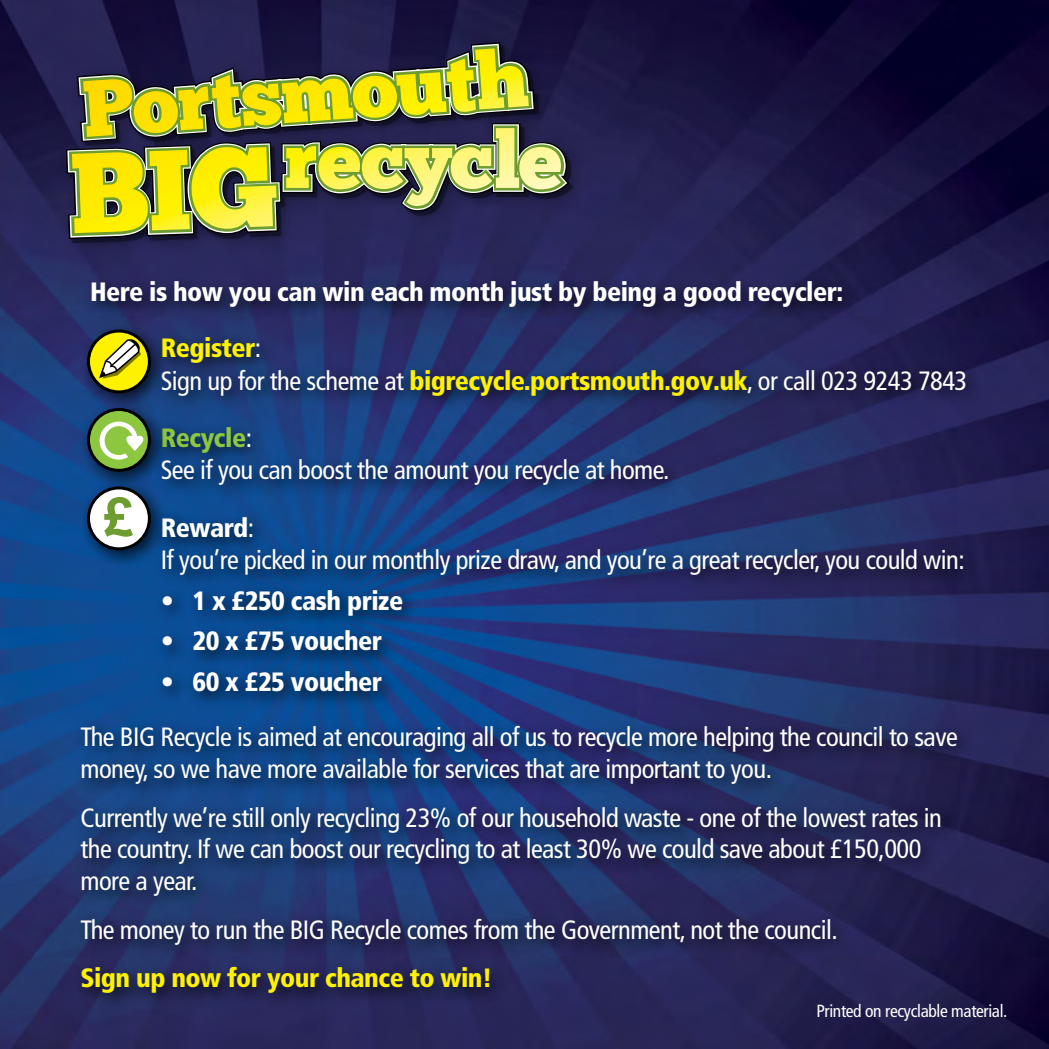
<style>
.page{position:relative;width:1049px;height:1049px;background:#fff}
.page>*{position:absolute;margin:0;border:0;box-sizing:border-box;transform-origin:0 0}
.t1{font:700 53.75px "Arial";color:#6d9d31}
.t2{font:condensed 26.5px/31.8px "Frutiger";letter-spacing:-.02em;color:#fff}
.t3{font:900 condensed 26.5px/56px "Frutiger";letter-spacing:-.02em;color:#fff}
.t4{font:900 condensed 26.5px "Frutiger";letter-spacing:-.02em;color:#fff200}
.t5{font:condensed 17.5px "Frutiger";letter-spacing:-.02em;color:#fff}
.t6{font:11.75px "Arial";letter-spacing:.01em;color:#fff}
.s1{color:#fff200}
.s2{font-weight:400}
.s3{font-weight:900;color:#fff200}
.s4{font-weight:900;color:#8dc63f}
.s5{font-weight:900}
</style>
<div class="page">
<img style="left:0;top:0;width:1049px;height:1049px">
<div style="left:57px;top:34px;width:530px;height:223px;background:#000;opacity:.3"></div>
<svg style="left:61px;top:0;width:515px;height:738px;background:#114489"></svg>
<svg style="left:66px;top:0;width:502px;height:454px;background:#5a5848"></svg>
<svg style="left:212px;top:48px;width:317px;height:80px;background:#8d8c31"></svg>
<div style="left:72px;top:717px;width:903px;height:295px;background:#000;opacity:.75"></div>
<div style="left:83px;top:272px;width:778px;height:54px;background:#000;opacity:.75"></div>
<div style="left:154px;top:328px;width:830px;height:381px;background:#000;opacity:.75"></div>
<div style="left:79px;top:321px;width:90px;height:90px;background:#000;opacity:.75"></div>
<svg style="left:89px;top:331px;width:60px;height:61px"></svg>
<div style="left:87px;top:330px;width:64px;height:63px;border:3px solid #000;border-radius:50%"></div>
<svg style="left:98px;top:338px;width:45px;height:41px"></svg>
<div style="left:79px;top:478px;width:90px;height:90px;background:#000;opacity:.75"></div>
<div style="left:89px;top:488px;width:60px;height:61px;background:#fff;border-radius:50%"></div>
<div style="left:87px;top:486px;width:64px;height:64px;border:3px solid #000;border-radius:50%"></div>
<div style="left:79px;top:400px;width:90px;height:90px;background:#000;opacity:.75"></div>
<svg style="left:89px;top:409px;width:60px;height:61px"></svg>
<div style="left:87px;top:408px;width:64px;height:64px;border:3px solid #000;border-radius:50%"></div>
<svg style="left:100px;top:421px;width:44px;height:39px"></svg>
<p class="t3" style="left:161px;top:264px;width:684px;text-indent:-71px">Here is how you can win each month just by being a good recycler:<br><span class="s1">Register</span><span class="s2">:</span></p>
<p class="t2" style="left:161px;top:352px;width:808px;line-height:57.2px">Sign up for the scheme at <span class="s3">bigrecycle.portsmouth.gov.uk</span>, or call 023 9243 7843<br><span class="s4">Recycle</span>:</p>
<p class="t2" style="left:161px;top:442px;width:510px;line-height:57.2px">See if you can boost the amount you recycle at home.<br><span class="s5">Reward</span>:</p>
<p class="t2" style="left:161px;top:544px;width:805px">If you’re picked in our monthly prize draw, and you’re a great recycler, you could win:</p>
<p class="t3" style="left:161px;top:572px;width:244px">• 1 x £250 cash prize</p>
<p class="t3" style="left:161px;top:613px;width:223px">• 20 x £75 voucher</p>
<p class="t3" style="left:161px;top:654px;width:223px">• 60 x £25 voucher</p>
<p class="t6" style="left:156px;top:458px;width:81px">for Portsmouth</p>
<h1 class="t1" style="left:104px;top:481px;width:31px">£</h1>
<p class="t2" style="left:80px;top:721px;width:879px">The BIG Recycle is aimed at encouraging all of us to recycle more helping the council to save money, so we have more available for services that are important to you.</p>
<p class="t2" style="left:80px;top:802px;width:863px">Currently we’re still only recycling 23% of our household waste - one of the lowest rates in the country. If we can boost our recycling to at least 30% we could save about £150,000 more a year.</p>
<p class="t2" style="left:80px;top:914px;width:759px">The money to run the BIG Recycle comes from the Government, not the council.</p>
<p class="t4" style="left:80px;top:962px;width:413px">Sign up now for your chance to win!</p>
<p class="t5" style="left:816px;top:1000px;width:192px">Printed on recyclable material.</p>
</div>
